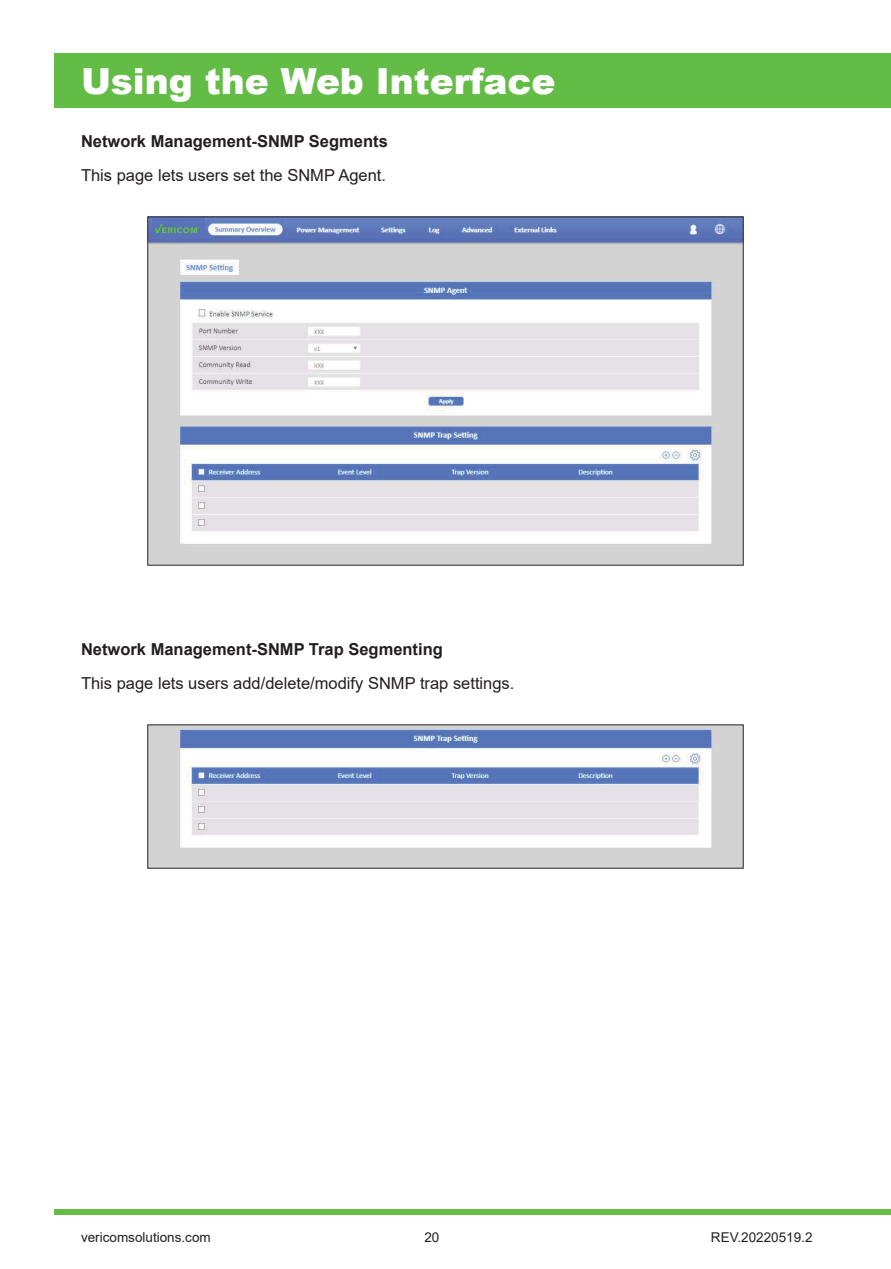
<style>
.page{position:relative;width:891px;height:1269px;background:#fff}
.page>*{position:absolute;margin:0;border:0;box-sizing:border-box;transform-origin:0 0}
.t1{font:900 36px "Arial";color:#fff}
.t2{font:16.5px "Arial";color:#231f20}
.t3{font:700 16.5px "Arial";color:#231f20}
.t4{font:13.5px "Arial";color:#231f20}
</style>
<div class="page">
<div style="left:54px;top:54px;width:837px;height:54px;background:#63bc46"></div>
<div style="left:54px;top:1209px;width:837px;height:6px;background:#63bc46"></div>
<img style="left:150px;top:219px;width:591px;height:344px">
<img style="left:150px;top:727px;width:591px;height:139px">
<div style="left:152px;top:219px;width:52px;height:20px;background:#5a73b8"></div>
<svg style="left:155px;top:224px;width:44px;height:9px"></svg>
<p class="t1" style="left:81px;top:55px;width:476px">Using the Web Interface</p>
<p class="t3" style="left:81px;top:130px;width:308px">Network Management-SNMP Segments</p>
<p class="t2" style="left:81px;top:164px;width:307px">This page lets users set the SNMP Agent.</p>
<p class="t3" style="left:81px;top:638px;width:363px">Network Management-SNMP Trap Segmenting</p>
<p class="t2" style="left:81px;top:672px;width:435px">This page lets users add/delete/modify SNMP trap settings.</p>
<p class="t4" style="left:81px;top:1227px;width:131px">vericomsolutions.com</p>
<p class="t4" style="left:424px;top:1227px;width:17px">20</p>
<p class="t4" style="left:711px;top:1228px;width:103px">REV.20220519.2</p>
</div>
